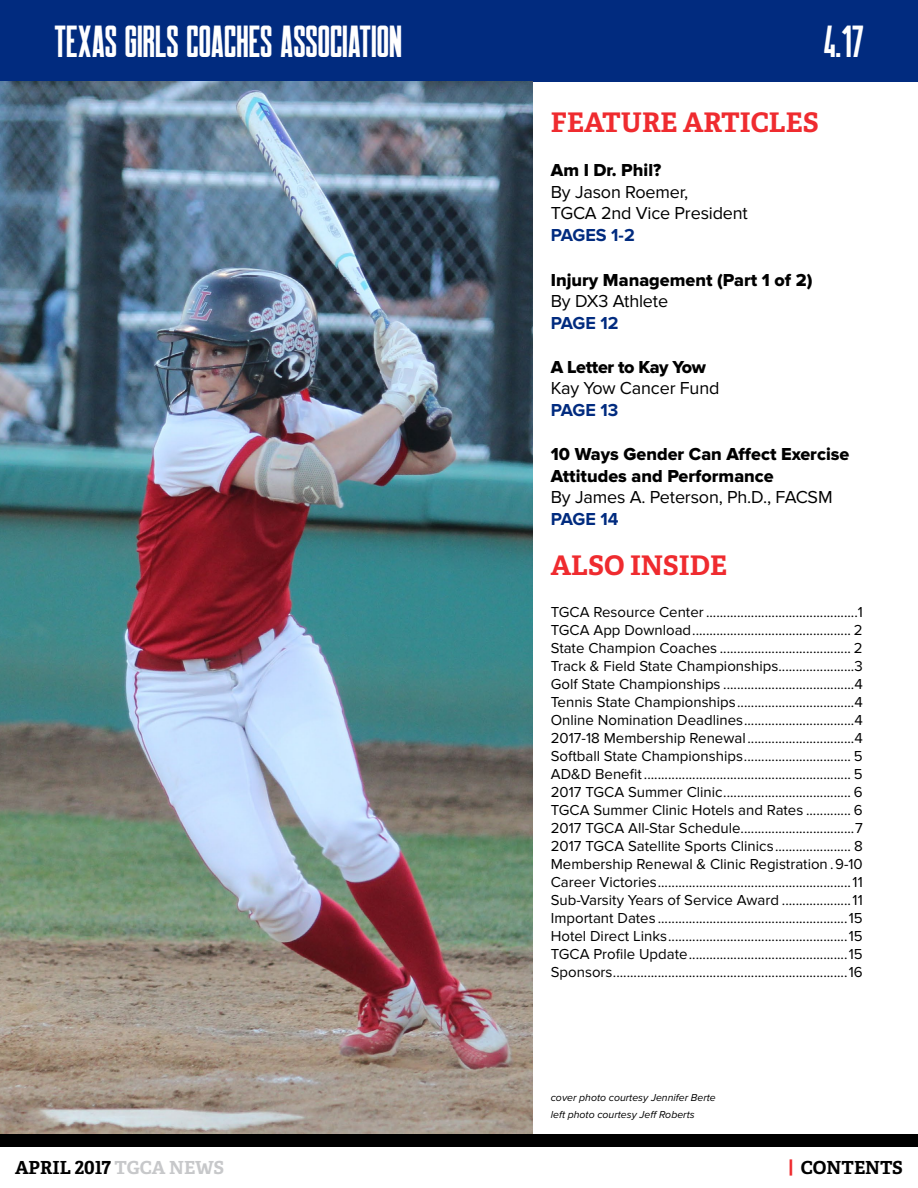
<style>
.page{position:relative;width:918px;height:1188px;background:#fff}
.page>*{position:absolute;margin:0;border:0;box-sizing:border-box;transform-origin:0 0}
.t1{font:45px "Robinson";color:#fff}
.t2{font:700 27px "Adelle PE";color:#ef2b2f}
.t3{font:18px/21.6px "Proxima Nova";letter-spacing:-.01em;color:#000}
.t4{font:18px/21.6px "Proxima Nova Extrabld";color:#000}
.t5{font:700 18px "Proxima Nova";letter-spacing:-.015em;color:#012b7f}
.t6{font:700 18px "Adelle PE";color:#000}
.t7{font:18px "Proxima Nova Extrabld";letter-spacing:-.02em;color:#000}
.t8{font:15px/18px "Proxima Nova";color:#000;text-align:justify}
.t9{font:italic 10.5px "Proxima Nova";color:#000}
.s1{color:#c7c8ca}
.s2{color:#ef2b2f}
</style>
<div class="page">
<div style="left:0;top:0;width:918px;height:82px;background:#012b7f"></div>
<img style="left:1px;top:82px;width:532px;height:1052px">
<div style="left:0;top:1134px;width:918px;height:13px;background:#000"></div>
<h1 class="t1" style="left:54px;top:19px;width:350px">TEXAS GIRLS COACHES ASSOCIATION</h1>
<h1 class="t1" style="left:823px;top:19px;width:42px">4.17</h1>
<h2 class="t2" style="left:551px;top:103px;width:269px">FEATURE ARTICLES</h2>
<p class="t4" style="left:551px;top:161px;width:112px">Am I Dr. Phil?</p>
<p class="t3" style="left:551px;top:182px;width:199px">By Jason Roemer,<br>TGCA 2nd Vice President</p>
<p class="t5" style="left:551px;top:225px;width:86px">PAGES 1-2</p>
<p class="t4" style="left:551px;top:270px;width:263px">Injury Management (Part 1 of 2)</p>
<p class="t3" style="left:551px;top:291px;width:119px">By DX3 Athlete</p>
<p class="t5" style="left:551px;top:313px;width:69px">PAGE 12</p>
<p class="t7" style="left:551px;top:356px;width:157px">A Letter to Kay Yow</p>
<p class="t3" style="left:551px;top:378px;width:170px">Kay Yow Cancer Fund</p>
<p class="t5" style="left:551px;top:400px;width:69px">PAGE 13</p>
<p class="t4" style="left:551px;top:445px;width:300px">10 Ways Gender Can Affect Exercise<br>Attitudes and Performance</p>
<p class="t3" style="left:551px;top:487px;width:283px">By James A. Peterson, Ph.D., FACSM</p>
<p class="t5" style="left:551px;top:509px;width:69px">PAGE 14</p>
<h2 class="t2" style="left:551px;top:546px;width:178px">ALSO INSIDE</h2>
<p class="t8" style="left:551px;top:604px;width:314px">TGCA Resource Center............................................1<br>TGCA App Download.............................................. 2<br>State Champion Coaches ...................................... 2<br>Track &amp; Field State Championships......................3<br>Golf State Championships ......................................4<br>Tennis State Championships..................................4<br>Online Nomination Deadlines................................4<br>2017-18 Membership Renewal ...............................4<br>Softball State Championships............................... 5<br>AD&amp;D Benefit............................................................ 5<br>2017 TGCA Summer Clinic..................................... 6<br>TGCA Summer Clinic Hotels and Rates ............. 6<br>2017 TGCA All-Star Schedule.................................7<br>2017 TGCA Satellite Sports Clinics...................... 8<br>Membership Renewal &amp; Clinic Registration .9-10<br>Career Victories........................................................11<br>Sub-Varsity Years of Service Award ....................11<br>Important Dates .......................................................15<br>Hotel Direct Links....................................................15<br>TGCA Profile Update..............................................15<br>Sponsors....................................................................16</p>
<p class="t9" style="left:551px;top:1092px;width:167px">cover photo courtesy Jennifer Berte</p>
<p class="t9" style="left:551px;top:1108px;width:145px">left photo courtesy Jeff Roberts</p>
<p class="t6" style="left:15px;top:1154px;width:211px">APRIL 2017 <span class="s1">TGCA NEWS</span></p>
<p class="t6" style="left:789px;top:1154px;width:116px"><span class="s2">|</span> CONTENTS</p>
</div>
